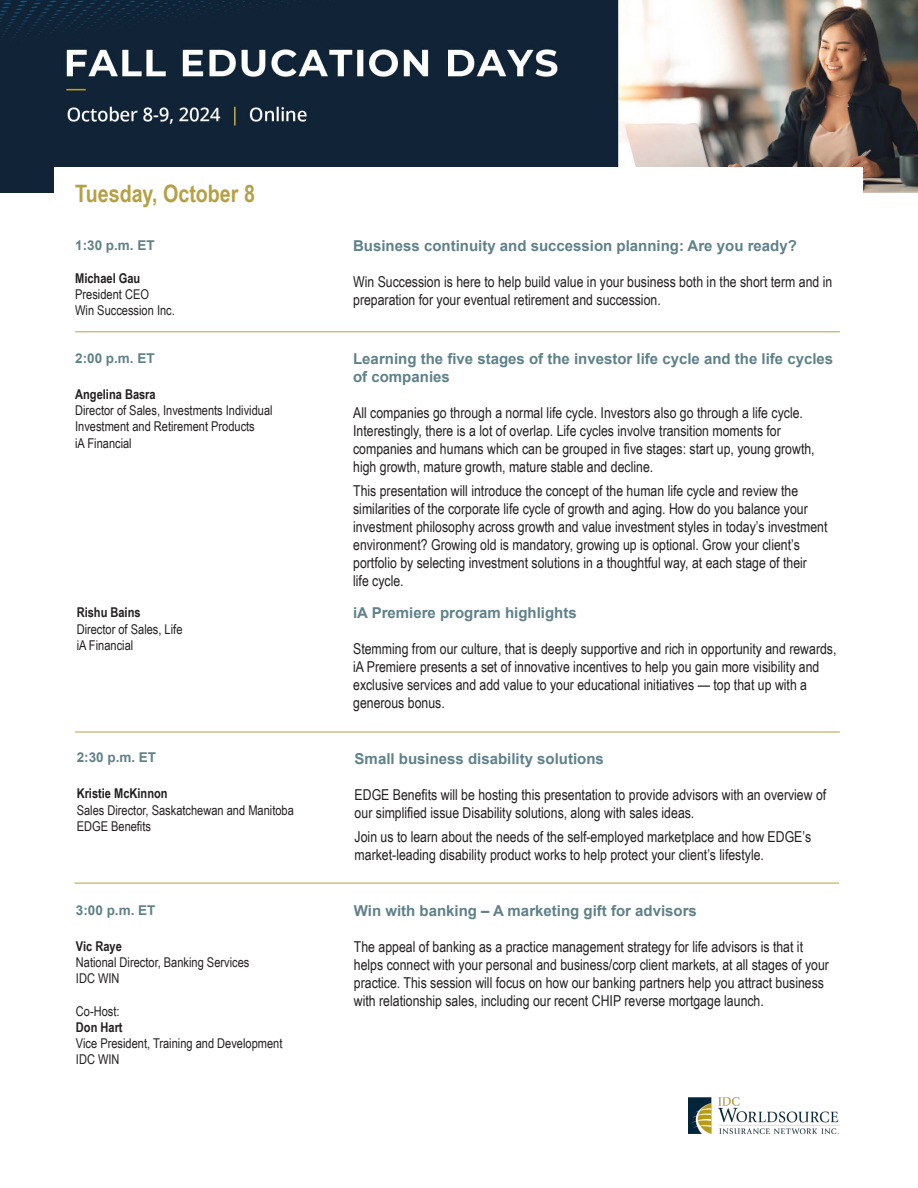
<style>
.page{position:relative;width:918px;height:1188px;background:#fff}
.page>*{position:absolute;margin:0;border:0;box-sizing:border-box;transform-origin:0 0}
.t1{font:700 24px "Arial Narrow";color:#b6a045}
.t2{font:15px/18px "Arial Narrow";color:#231f20}
.t3{font:700 15px/18px "Arial";color:#5f818a}
.t4{font:13.5px/16.2px "Arial Narrow";color:#231f20}
.t5{font:700 13.5px "Arial Narrow";color:#231f20}
.t6{font:700 13.5px "Arial";color:#5f818a}
.s1{font-weight:700}
</style>
<div class="page">
<img style="left:0;top:0;width:918px;height:192px">
<div style="left:55px;top:167px;width:808px;height:57px;background:#fff"></div>
<hr style="left:75px;top:331px;width:765px;height:1px;background:#b6a045">
<hr style="left:75px;top:732px;width:765px;height:1px;background:#b6a045">
<img style="left:688px;top:1097px;width:152px;height:37px">
<hr style="left:74px;top:883px;width:765px;height:1px;background:#b6a045">
<p class="t1" style="left:75px;top:176px;width:181px">Tuesday, October 8</p>
<p class="t6" style="left:75px;top:237px;width:81px">1:30 p.m. ET</p>
<p class="t5" style="left:75px;top:268px;width:67px">Michael Gau</p>
<p class="t4" style="left:75px;top:285px;width:75px">President CEO</p>
<p class="t4" style="left:75px;top:302px;width:101px">Win Succession Inc.</p>
<p class="t6" style="left:75px;top:349px;width:81px">2:00 p.m. ET</p>
<p class="t5" style="left:75px;top:384px;width:82px">Angelina Basra</p>
<p class="t4" style="left:75px;top:402px;width:199px">Director of Sales, Investments Individual<br>Investment and Retirement Products</p>
<p class="t4" style="left:75px;top:434px;width:58px">iA Financial</p>
<p class="t5" style="left:77px;top:602px;width:65px">Rishu Bains</p>
<p class="t4" style="left:77px;top:620px;width:107px">Director of Sales, Life iA Financial</p>
<p class="t6" style="left:77px;top:749px;width:81px">2:30 p.m. ET</p>
<p class="t5" style="left:77px;top:784px;width:93px">Kristie McKinnon</p>
<p class="t4" style="left:77px;top:801px;width:219px">Sales Director, Saskatchewan and Manitoba</p>
<p class="t4" style="left:77px;top:818px;width:76px">EDGE Benefits</p>
<p class="t6" style="left:76px;top:901px;width:81px">3:00 p.m. ET</p>
<p class="t5" style="left:76px;top:936px;width:47px">Vic Raye</p>
<p class="t4" style="left:76px;top:954px;width:175px">National Director, Banking Services</p>
<p class="t4" style="left:76px;top:970px;width:45px">IDC WIN</p>
<p class="t4" style="left:76px;top:1003px;width:208px">Co-Host:<br><span class="s1">Don Hart<br></span>Vice President, Training and Development</p>
<p class="t4" style="left:76px;top:1051px;width:45px">IDC WIN</p>
<p class="t3" style="left:353px;top:238px;width:445px">Business continuity and succession planning: Are you ready?</p>
<p class="t2" style="left:353px;top:272px;width:481px">Win Succession is here to help build value in your business both in the short term and in preparation for your eventual retirement and succession.</p>
<p class="t3" style="left:353px;top:350px;width:482px">Learning the five stages of the investor life cycle and the life cycles of companies</p>
<p class="t2" style="left:353px;top:403px;width:463px">All companies go through a normal life cycle. Investors also go through a life cycle.<br>Interestingly, there is a lot of overlap. Life cycles involve transition moments for companies and humans which can be grouped in five stages: start up, young growth, high growth, mature growth, mature stable and decline.</p>
<p class="t2" style="left:353px;top:481px;width:476px">This presentation will introduce the concept of the human life cycle and review the similarities of the corporate life cycle of growth and aging. How do you balance your investment philosophy across growth and value investment styles in today’s investment environment? Growing old is mandatory, growing up is optional. Grow your client’s portfolio by selecting investment solutions in a thoughtful way, at each stage of their<br>life cycle.</p>
<p class="t3" style="left:353px;top:605px;width:225px">iA Premiere program highlights</p>
<p class="t2" style="left:353px;top:640px;width:485px">Stemming from our culture, that is deeply supportive and rich in opportunity and rewards, iA Premiere presents a set of innovative incentives to help you gain more visibility and exclusive services and add value to your educational initiatives — top that up with a generous bonus.</p>
<p class="t3" style="left:355px;top:750px;width:251px">Small business disability solutions</p>
<p class="t2" style="left:355px;top:785px;width:473px">EDGE Benefits will be hosting this presentation to provide advisors with an overview of our simplified issue Disability solutions, along with sales ideas.</p>
<p class="t2" style="left:355px;top:827px;width:458px">Join us to learn about the needs of the self-employed marketplace and how EDGE’s market-leading disability product works to help protect your client’s lifestyle.</p>
<p class="t3" style="left:354px;top:902px;width:344px">Win with banking – A marketing gift for advisors</p>
<p class="t2" style="left:354px;top:937px;width:477px">The appeal of banking as a practice management strategy for life advisors is that it helps connect with your personal and business/corp client markets, at all stages of your practice. This session will focus on how our banking partners help you attract business with relationship sales, including our recent CHIP reverse mortgage launch.</p>
</div>
